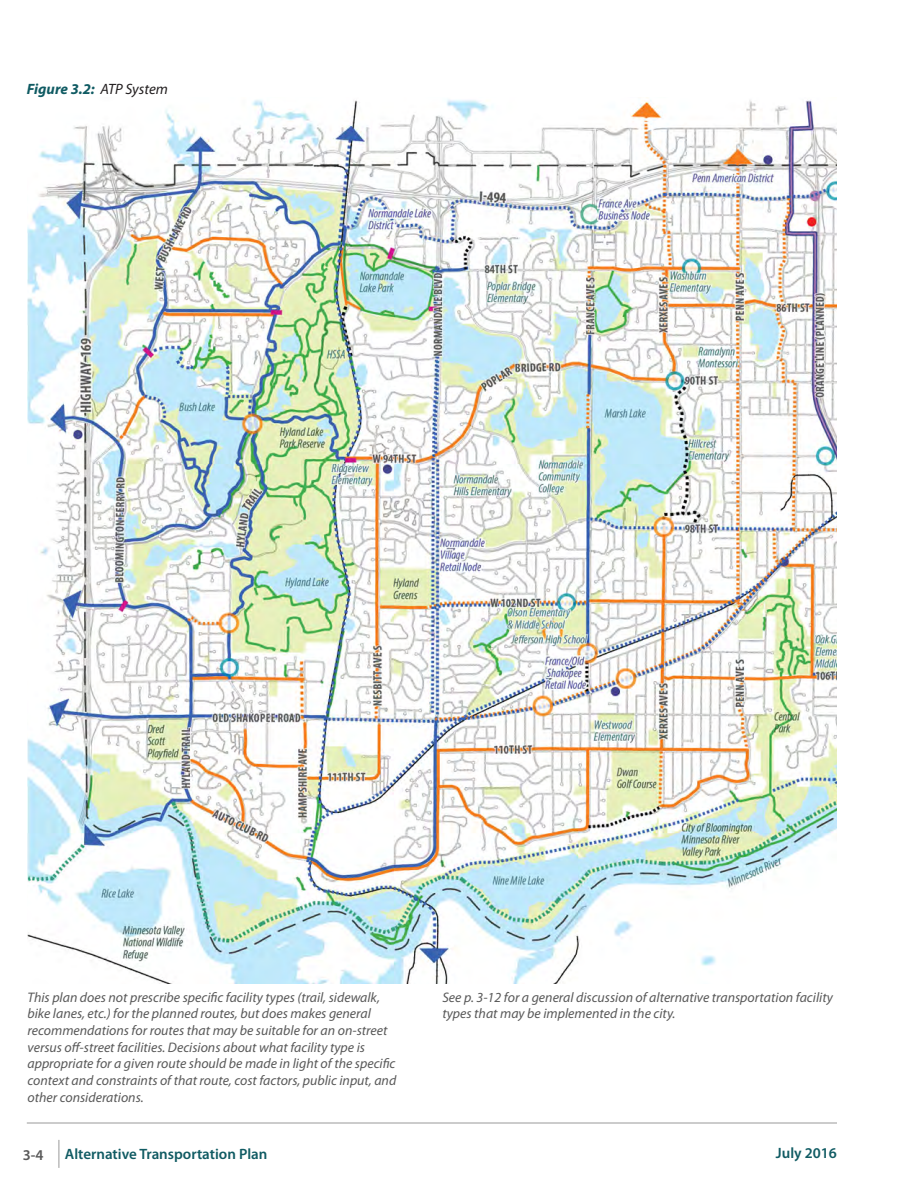
<style>
.page{position:relative;width:918px;height:1188px;background:#fff}
.page>*{position:absolute;margin:0;border:0;box-sizing:border-box;transform-origin:0 0}
.t1{font:600 15px "Myriad Pro";color:#105b63}
.t2{font:italic 700 15px "Myriad Pro";color:#105b63}
.t3{font:600 15px "Myriad Pro";color:#595959}
.FIGURE_Text{font:italic 13.8px/16.6px "Myriad Pro";color:#595959}
.s1{font-weight:400;color:#231f20}
</style>
<div class="page">
<img style="left:27px;top:97px;width:810px;height:887px">
<hr style="left:27px;top:1123px;width:810px;height:1px;background:#999">
<svg style="left:59px;top:1140px;width:1px;height:28px"></svg>
<p class="t2" style="left:27px;top:79px;width:143px">Figure 3.2: <span class="s1">ATP System</span></p>
<p class="FIGURE_Text" style="left:28px;top:989px;width:370px">This plan does not prescribe specific facility types (trail, sidewalk, bike lanes, etc.) for the planned routes, but does makes general recommendations for routes that may be suitable for an on-street versus off-street facilities. Decisions about what facility type is appropriate for a given route should be made in light of the specific context and constraints of that route, cost factors, public input, and other considerations.</p>
<p class="FIGURE_Text" style="left:442px;top:989px;width:392px">See p. 3-12 for a general discussion of alternative transportation facility types that may be implemented in the city.</p>
<p class="t3" style="left:23px;top:1145px;width:22px">3-4</p>
<p class="t1" style="left:65px;top:1144px;width:204px">Alternative Transportation Plan</p>
<p class="t1" style="left:776px;top:1144px;width:63px">July 2016</p>
</div>
